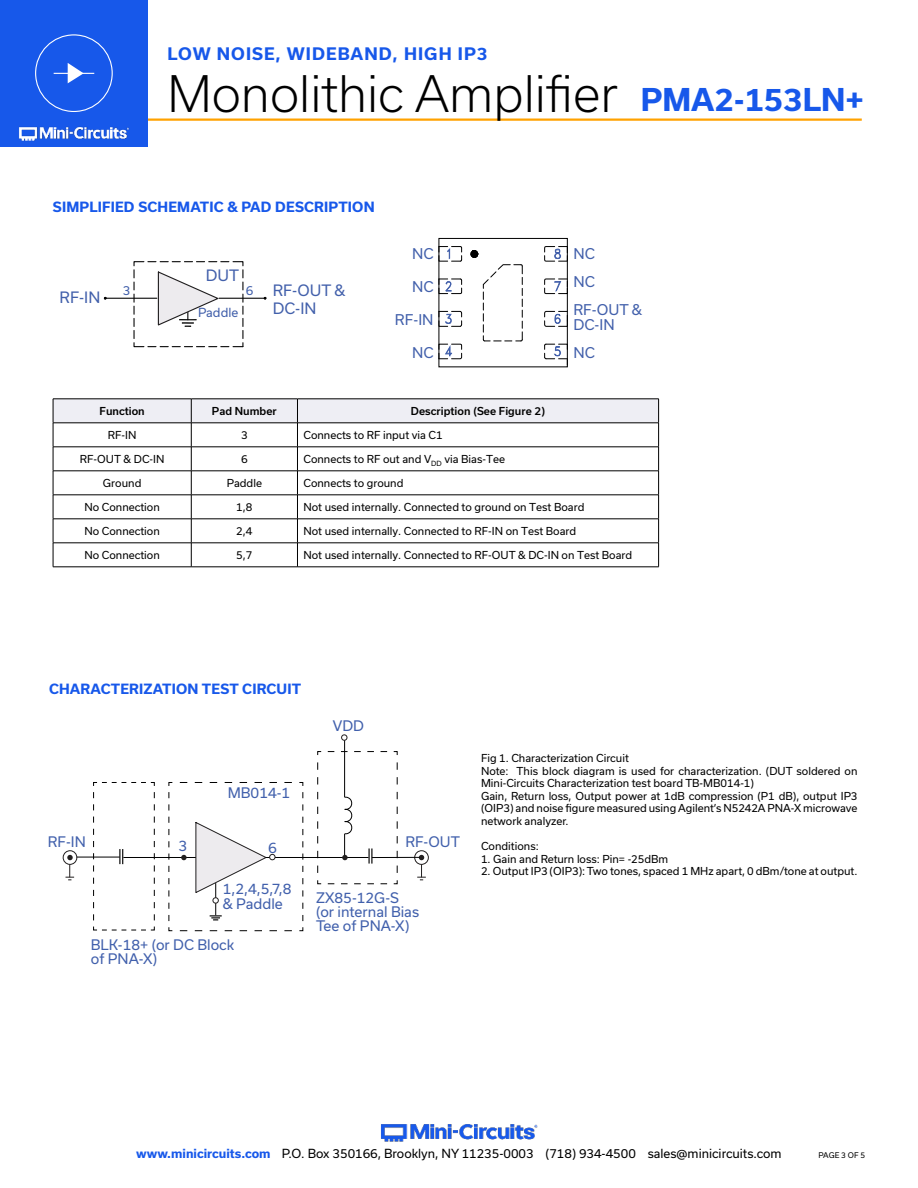
<style>
.page{position:relative;width:918px;height:1188px;background:#fff}
.page>*{position:absolute;margin:0;border:0;box-sizing:border-box;transform-origin:0 0}
.t1{font:300 48px "Usual";color:#000}
.t2{font:700 30px "Usual";color:#1758ea}
.t3{font:700 16.5px "Usual";letter-spacing:.065em;color:#1758ea}
.t4{font:15px/18px "Usual";color:#4260ab}
.t5{font:14.1px/28.3px "Usual";color:#4260ab}
.t6{font:13.95px/14px "Usual";color:#4160ac}
.t7{font:700 13.5px "Usual";letter-spacing:.015em;color:#1758ea}
.t8{font:12px "Usual";color:#000}
.t9{font:12px "Usual";color:#4260ab}
.t10{font:10.5px/12.6px "Usual";color:#000}
.t11{font:500 10.5px "Usual";color:#000}
.t12{font:7.5px "Usual";color:#000}
.s1{font-weight:700;color:#1758ea}
</style>
<div class="page">
<hr style="left:129px;top:118px;width:733px;height:3px;background:#ffa200">
<div style="left:0;top:0;width:148px;height:147px;background:#1758ea"></div>
<img style="left:19px;top:126px;width:110px;height:15px">
<div style="left:35px;top:34px;width:78px;height:78px;border:1px solid #fff;border-radius:50%"></div>
<hr style="left:54px;top:73px;width:40px;height:1px;background:#fff">
<svg style="left:68px;top:63px;width:16px;height:20px"></svg>
<img style="left:381px;top:1124px;width:157px;height:18px">
<svg style="left:53px;top:399px;width:606px;height:168px"></svg>
<hr style="left:53px;top:567px;width:138px;height:1px;background:#000">
<hr style="left:191px;top:567px;width:106px;height:1px;background:#000">
<hr style="left:297px;top:567px;width:362px;height:1px;background:#000">
<hr style="left:219px;top:298px;width:46px;height:1px;background:#000">
<hr style="left:105px;top:298px;width:52px;height:1px;background:#000">
<svg style="left:133px;top:261px;width:111px;height:87px"></svg>
<div style="left:439px;top:238px;width:129px;height:129px;border:1px solid #000"></div>
<svg style="left:544px;top:246px;width:24px;height:16px"></svg>
<svg style="left:544px;top:278px;width:24px;height:16px"></svg>
<svg style="left:544px;top:311px;width:24px;height:16px"></svg>
<svg style="left:544px;top:343px;width:24px;height:22px"></svg>
<svg style="left:438px;top:237px;width:85px;height:122px"></svg>
<svg style="left:317px;top:880px;width:70px;height:4px"></svg>
<svg style="left:317px;top:751px;width:5px;height:122px"></svg>
<svg style="left:328px;top:751px;width:70px;height:5px"></svg>
<svg style="left:393px;top:762px;width:5px;height:122px"></svg>
<hr style="left:77px;top:857px;width:42px;height:1px;background:#000">
<hr style="left:124px;top:857px;width:101px;height:1px;background:#000">
<svg style="left:93px;top:782px;width:62px;height:149px"></svg>
<hr style="left:266px;top:857px;width:102px;height:1px;background:#000">
<svg style="left:368px;top:849px;width:4px;height:14px"></svg>
<hr style="left:344px;top:739px;width:1px;height:58px;background:#000">
<div style="left:63px;top:850px;width:14px;height:15px;border:1px solid #221f1f;border-radius:50%"></div>
<svg style="left:342px;top:797px;width:11px;height:63px"></svg>
<svg style="left:168px;top:782px;width:136px;height:149px"></svg>
<div style="left:213px;top:897px;width:6px;height:7px;border:1px solid #221f1f;border-radius:50%"></div>
<svg style="left:66px;top:855px;width:8px;height:25px"></svg>
<div style="left:414px;top:850px;width:15px;height:15px;border:1px solid #221f1f;border-radius:50%"></div>
<svg style="left:417px;top:855px;width:9px;height:25px"></svg>
<div style="left:341px;top:734px;width:6px;height:7px;border:1px solid #221f1f;border-radius:50%"></div>
<hr style="left:372px;top:857px;width:48px;height:1px;background:#000">
<h3 class="t3" style="left:167px;top:48px;width:322px">LOW NOISE, WIDEBAND, HIGH IP3</h3>
<h1 class="t1" style="left:167px;top:74px;width:452px">Monolithic Amplifier</h1>
<h2 class="t2" style="left:641px;top:87px;width:225px">PMA2-153LN+</h2>
<p class="t7" style="left:53px;top:201px;width:323px">SIMPLIFIED SCHEMATIC &amp; PAD DESCRIPTION</p>
<h3 class="t4" style="left:60px;top:288px;width:42px">RF-IN</h3>
<h3 class="t4" style="left:206px;top:266px;width:35px">DUT</h3>
<p class="t9" style="left:123px;top:284px;width:9px">3</p>
<p class="t9" style="left:246px;top:284px;width:9px">6</p>
<p class="t9" style="left:198px;top:306px;width:42px">Paddle</p>
<h3 class="t4" style="left:273px;top:282px;width:74px">RF-OUT &amp;<br>DC-IN</h3>
<h3 class="t5" style="left:412px;top:240px;width:23px">NC</h3>
<h3 class="t5" style="left:412px;top:273px;width:23px">NC</h3>
<h3 class="t5" style="left:395px;top:306px;width:40px">RF-IN</h3>
<h3 class="t5" style="left:412px;top:339px;width:23px">NC</h3>
<h3 class="t5" style="left:573px;top:240px;width:70px">NC<br>NC<br>RF-OUT &amp;</h3>
<h3 class="t5" style="left:573px;top:311px;width:43px">DC-IN<br>NC</h3>
<p class="t11" style="left:100px;top:406px;width:47px">Function</p>
<p class="t11" style="left:212px;top:406px;width:66px">Pad Number</p>
<p class="t11" style="left:411px;top:406px;width:136px">Description (See Figure 2)</p>
<p class="t10" style="left:108px;top:429px;width:30px">RF-IN</p>
<p class="t10" style="left:241px;top:429px;width:8px">3</p>
<p class="t10" style="left:303px;top:429px;width:141px">Connects to RF input via C1</p>
<p class="t10" style="left:80px;top:453px;width:86px">RF-OUT &amp; DC-IN</p>
<p class="t10" style="left:241px;top:453px;width:8px">6</p>
<p class="t10" style="left:303px;top:453px;width:203px">Connects to RF out and V<sub>DD</sub> via Bias-Tee</p>
<p class="t10" style="left:103px;top:477px;width:40px">Ground</p>
<p class="t10" style="left:227px;top:477px;width:37px">Paddle</p>
<p class="t10" style="left:303px;top:477px;width:101px">Connects to ground</p>
<p class="t10" style="left:84px;top:501px;width:77px">No Connection</p>
<p class="t10" style="left:236px;top:501px;width:18px">1,8</p>
<p class="t10" style="left:303px;top:501px;width:282px">Not used internally. Connected to ground on Test Board</p>
<p class="t10" style="left:84px;top:525px;width:77px">No Connection</p>
<p class="t10" style="left:236px;top:525px;width:18px">2,4</p>
<p class="t10" style="left:303px;top:525px;width:274px">Not used internally. Connected to RF-IN on Test Board</p>
<p class="t10" style="left:84px;top:549px;width:77px">No Connection</p>
<p class="t10" style="left:236px;top:549px;width:18px">5,7</p>
<p class="t10" style="left:303px;top:549px;width:330px">Not used internally. Connected to RF-OUT &amp; DC-IN on Test Board</p>
<p class="t7" style="left:49px;top:684px;width:254px">CHARACTERIZATION TEST CIRCUIT</p>
<h3 class="t6" style="left:228px;top:787px;width:64px">MB014-1</h3>
<h3 class="t6" style="left:48px;top:836px;width:39px">RF-IN</h3>
<h3 class="t6" style="left:179px;top:840px;width:10px">3</h3>
<h3 class="t6" style="left:268px;top:841px;width:10px">6</h3>
<h3 class="t6" style="left:333px;top:719px;width:33px">VDD</h3>
<h3 class="t6" style="left:405px;top:836px;width:56px">RF-OUT</h3>
<h3 class="t6" style="left:223px;top:882px;width:71px;line-height:15px">1,2,4,5,7,8 &amp; Paddle</h3>
<h3 class="t6" style="left:316px;top:892px;width:105px">ZX85-12G-S (or internal Bias<br>Tee of PNA-X)</h3>
<h3 class="t6" style="left:91px;top:938px;width:145px">BLK-18+ (or DC Block of PNA-X)</h3>
<p class="t10" style="left:481px;top:753px;width:378px">Fig 1. Characterization Circuit<br>Note: This block diagram is used for characterization. (DUT soldered on Mini-Circuits Characterization test board TB-MB014-1)<br>Gain, Return loss, Output power at 1dB compression (P1 dB), output IP3 (OIP3) and noise figure measured using Agilent’s N5242A PNA-X microwave network analyzer.</p>
<p class="t10" style="left:481px;top:841px;width:59px">Conditions:</p>
<p class="t10" style="left:481px;top:853px;width:189px">1. Gain and Return loss: Pin= -25dBm</p>
<p class="t10" style="left:481px;top:866px;width:378px">2. Output IP3 (OIP3): Two tones, spaced 1 MHz apart, 0 dBm/tone at output.</p>
<p class="t8" style="left:136px;top:1148px;width:647px"><span class="s1">www.minicircuits.com</span> P.O. Box 350166, Brooklyn, NY 11235-0003 (718) 934-4500 sales@minicircuits.com</p>
<p class="t12" style="left:819px;top:1152px;width:48px">PAGE 3 OF 5</p>
</div>
